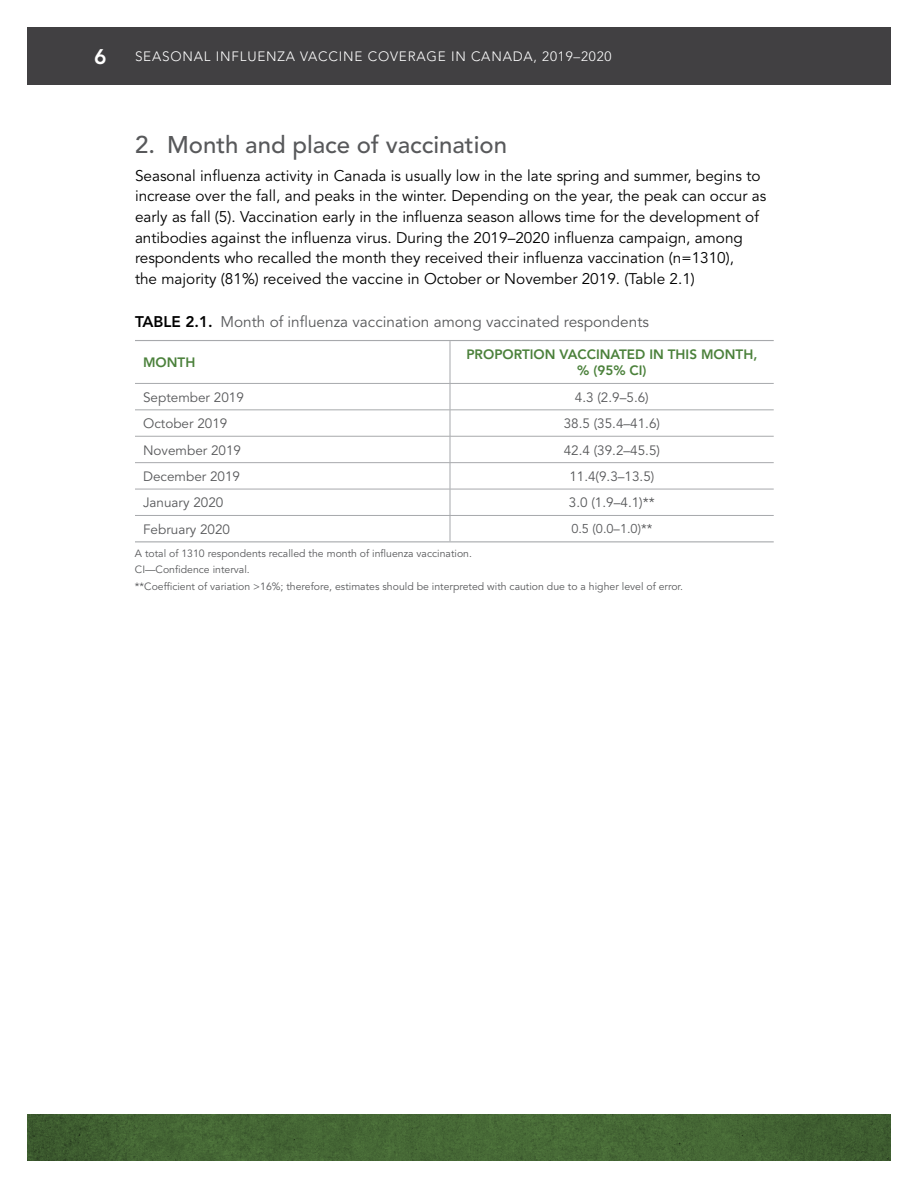
<style>
.page{position:relative;width:918px;height:1188px;background:#fff}
.page>*{position:absolute;margin:0;border:0;box-sizing:border-box;transform-origin:0 0}
.t1{font:500 24px "Avenir LT Std";color:#58595b}
.t2{font:800 21px "Avenir LT Std";color:#fff}
.t3{font:15.3px/20.5px "Avenir LT Std";color:#000}
.t4{font:15.3px "Avenir LT Std";color:#58595b}
.t5{font:13.5px "Avenir LT Std";color:#58595b}
.t6{font:300 13.5px "Avenir LT Std";letter-spacing:.06em;color:#fff}
.t7{font:800 13.5px/16.5px "Avenir LT Std";color:#4b813b;text-align:center}
.t8{font:12.75px "Avenir LT Std";color:#58595b}
.t9{font:10.5px/16.5px "Avenir LT Std";color:#58595b}
.s1{font-weight:800;color:#000}
</style>
<div class="page">
<svg style="left:27px;top:1115px;width:864px;height:46px;background:#436433"></svg>
<div style="left:27px;top:27px;width:113px;height:57px;background:#414042"></div>
<div style="left:135px;top:27px;width:756px;height:57px;background:#414042"></div>
<hr style="left:135px;top:340px;width:315px;height:1px;background:#a7a9ac">
<hr style="left:450px;top:340px;width:324px;height:1px;background:#a7a9ac">
<hr style="left:135px;top:541px;width:315px;height:1px;background:#a7a9ac">
<hr style="left:450px;top:541px;width:324px;height:1px;background:#a7a9ac">
<hr style="left:450px;top:341px;width:1px;height:42px;background:#a7a9ac">
<hr style="left:135px;top:383px;width:315px;height:1px;background:#a7a9ac">
<hr style="left:450px;top:383px;width:324px;height:1px;background:#a7a9ac">
<hr style="left:135px;top:410px;width:315px;height:1px;background:#a7a9ac">
<hr style="left:450px;top:410px;width:324px;height:1px;background:#a7a9ac">
<hr style="left:135px;top:436px;width:315px;height:1px;background:#a7a9ac">
<hr style="left:450px;top:436px;width:324px;height:1px;background:#a7a9ac">
<hr style="left:135px;top:462px;width:315px;height:1px;background:#a7a9ac">
<hr style="left:450px;top:462px;width:324px;height:1px;background:#a7a9ac">
<hr style="left:135px;top:489px;width:315px;height:1px;background:#a7a9ac">
<hr style="left:450px;top:489px;width:324px;height:1px;background:#a7a9ac">
<hr style="left:135px;top:515px;width:315px;height:1px;background:#a7a9ac">
<hr style="left:450px;top:515px;width:324px;height:1px;background:#a7a9ac">
<svg style="left:450px;top:384px;width:1px;height:157px"></svg>
<h2 class="t2" style="left:94px;top:44px;width:14px">6</h2>
<p class="t6" style="left:135px;top:48px;width:478px">SEASONAL INFLUENZA VACCINE COVERAGE IN CANADA, 2019–2020</p>
<h1 class="t1" style="left:135px;top:131px;width:374px">2. Month and place of vaccination</h1>
<p class="t3" style="left:135px;top:166px;width:633px">Seasonal influenza activity in Canada is usually low in the late spring and summer, begins to increase over the fall, and peaks in the winter. Depending on the year, the peak can occur as early as fall (5). Vaccination early in the influenza season allows time for the development of antibodies against the influenza virus. During the 2019–2020 influenza campaign, among respondents who recalled the month they received their influenza vaccination (n=1310),<br>the majority (81%) received the vaccine in October or November 2019. (Table 2.1)</p>
<p class="t4" style="left:135px;top:313px;width:516px"><span class="s1">TABLE 2.1.</span> Month of influenza vaccination among vaccinated respondents</p>
<p class="t7" style="left:143px;top:354px;width:54px">MONTH</p>
<p class="t7" style="left:466px;top:346px;width:292px">PROPORTION VACCINATED IN THIS MONTH, % (95% CI)</p>
<p class="t5" style="left:143px;top:389px;width:102px">September 2019</p>
<p class="t5" style="left:575px;top:389px;width:75px">4.3 (2.9–5.6)</p>
<p class="t5" style="left:143px;top:416px;width:86px">October 2019</p>
<p class="t5" style="left:564px;top:416px;width:98px">38.5 (35.4–41.6)</p>
<p class="t5" style="left:143px;top:442px;width:100px">November 2019</p>
<p class="t5" style="left:564px;top:442px;width:98px">42.4 (39.2–45.5)</p>
<p class="t5" style="left:143px;top:469px;width:99px">December 2019</p>
<p class="t5" style="left:569px;top:469px;width:87px">11.4(9.3–13.5)</p>
<p class="t5" style="left:143px;top:495px;width:82px">January 2020</p>
<p class="t5" style="left:569px;top:495px;width:87px">3.0 (1.9–4.1)**</p>
<p class="t5" style="left:143px;top:521px;width:89px">February 2020</p>
<p class="t8" style="left:571px;top:522px;width:83px">0.5 (0.0–1.0)**</p>
<p class="t9" style="left:135px;top:545px;width:550px">A total of 1310 respondents recalled the month of influenza vaccination.<br>CI—Confidence interval.<br>**Coefficient of variation &gt;16%; therefore, estimates should be interpreted with caution due to a higher level of error.</p>
</div>
